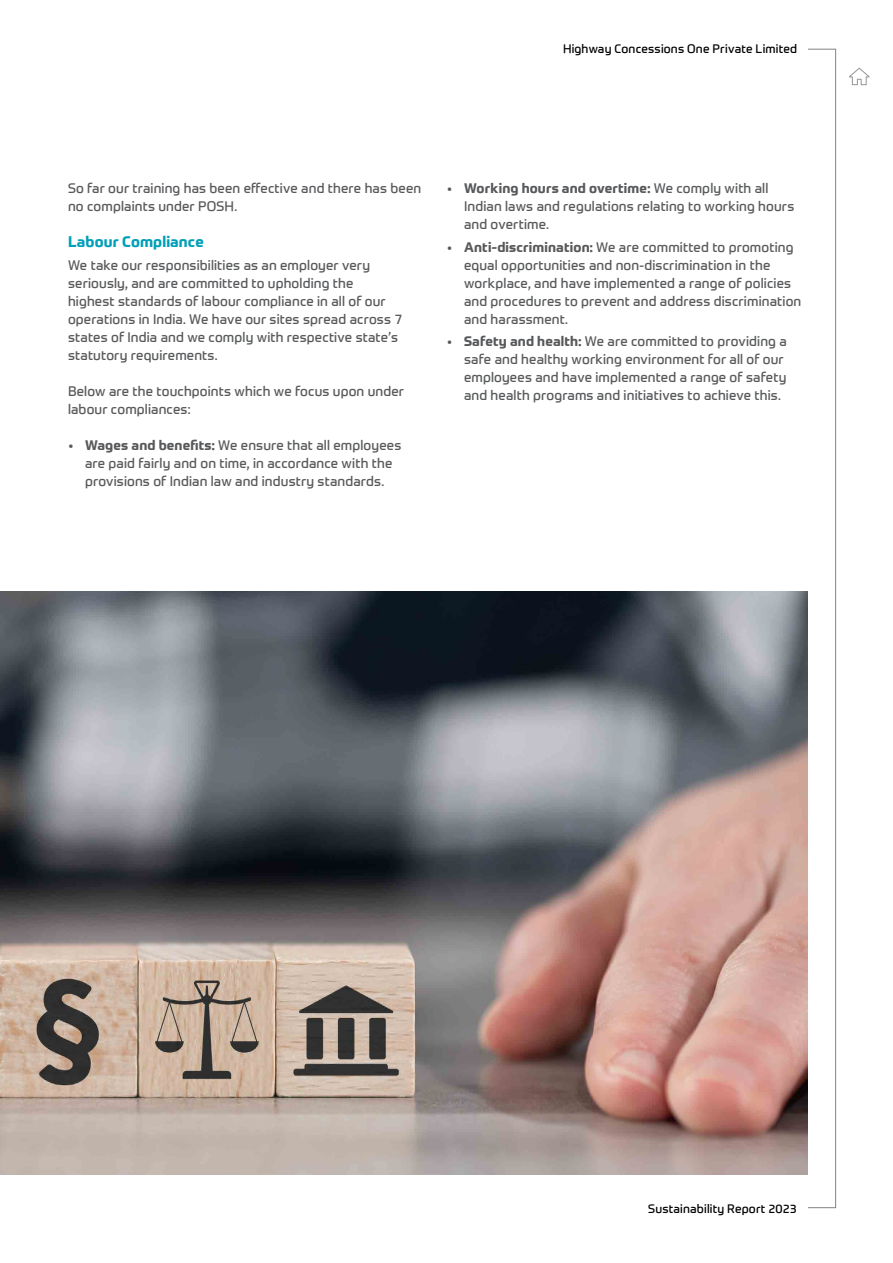
<style>
.page{position:relative;width:893px;height:1263px;background:#fff}
.page>*{position:absolute;margin:0;border:0;box-sizing:border-box;transform-origin:0 0}
.t1{font:700 15px "Prometo";letter-spacing:.01em;color:#009fb9}
.t2{font:13.5px/18px "Prometo";letter-spacing:.01em;color:#58595b}
.t3{font:12px "Prometo";letter-spacing:.015em;color:#000}
.s1{font-weight:700}
</style>
<div class="page">
<img style="left:0;top:592px;width:807px;height:582px">
<div style="left:807px;top:49px;width:29px;height:1159px;border:1px solid #808285"></div>
<svg style="left:849px;top:68px;width:21px;height:17px"></svg>
<p class="t3" style="left:563px;top:42px;width:236px">Highway Concessions One Private Limited</p>
<p class="t2" style="left:68px;top:179px;width:355px">So far our training has been effective and there has been no complaints under POSH.</p>
<p class="t1" style="left:68px;top:232px;width:137px">Labour Compliance</p>
<p class="t2" style="left:68px;top:256px;width:336px">We take our responsibilities as an employer very seriously, and are committed to upholding the highest standards of labour compliance in all of our operations in India. We have our sites spread across 7 states of India and we comply with respective state’s statutory requirements.</p>
<p class="t2" style="left:68px;top:382px;width:338px">Below are the touchpoints which we focus upon under labour compliances:</p>
<p class="t2" style="left:68px;top:436px;width:335px;text-align:center">• <span class="s1">Wages and benefits:</span> We ensure that all employees are paid fairly and on time, in accordance with the provisions of Indian law and industry standards.</p>
<p class="t2" style="left:464px;top:179px;width:332px;text-indent:-17px">• <span class="s1">Working hours and overtime:</span> We comply with all<br>Indian laws and regulations relating to working hours and overtime.</p>
<p class="t2" style="left:464px;top:238px;width:339px;text-indent:-17px">• <span class="s1">Anti-discrimination:</span> We are committed to promoting equal opportunities and non-discrimination in the workplace, and have implemented a range of policies and procedures to prevent and address discrimination and harassment.</p>
<p class="t2" style="left:464px;top:332px;width:324px;text-indent:-17px">• <span class="s1">Safety and health:</span> We are committed to providing a safe and healthy working environment for all of our employees and have implemented a range of safety and health programs and initiatives to achieve this.</p>
<p class="t3" style="left:648px;top:1201px;width:150px">Sustainability Report 2023</p>
</div>
